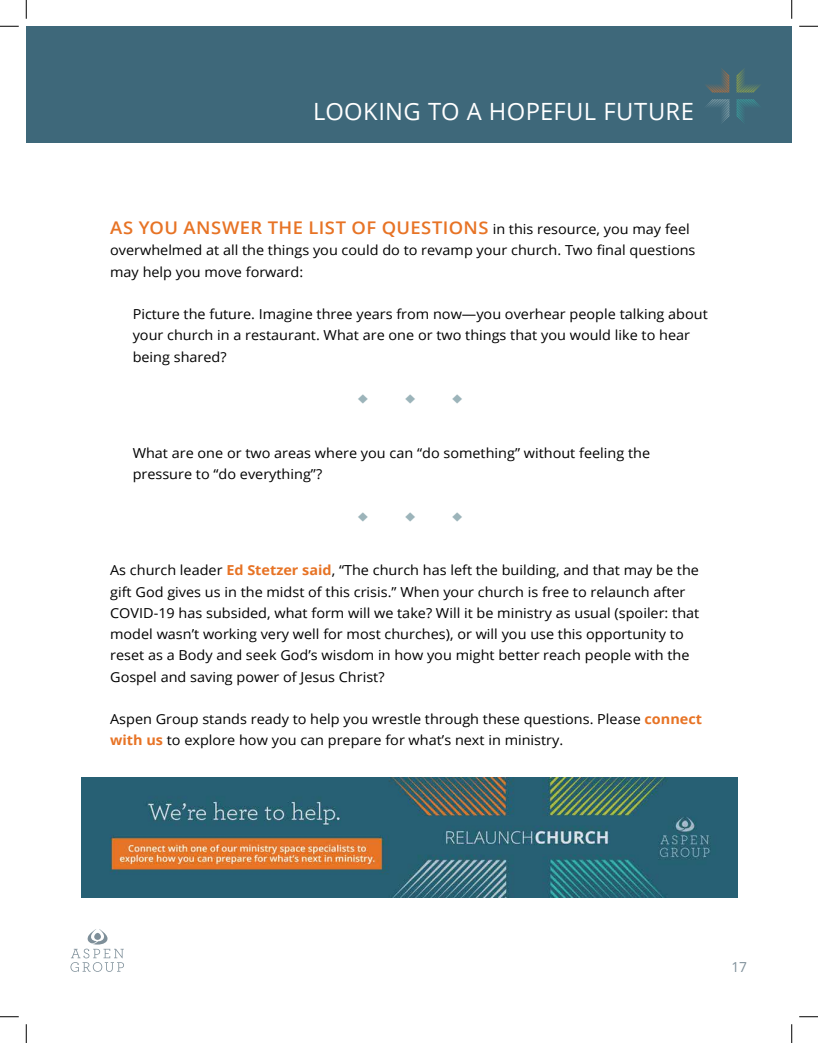
<style>
.page{position:relative;width:818px;height:1043px;background:#fff}
.page>*{position:absolute;margin:0;border:0;box-sizing:border-box;transform-origin:0 0}
.t1{font:23.75px "Open Sans";letter-spacing:.015em;color:#fff}
.t2{font:600 17.5px "Open Sans";letter-spacing:.025em;color:#e77325;scale:1.05 1}
.t3{font:13.75px/21.2px "Open Sans";color:#000101;scale:1.05 1}
.t4{font:13.75px "Open Sans";color:#7e8f99}
.s1{font-weight:400;font-size:13.75px;color:#000101}
.s2{font-weight:700;color:#e77325}
</style>
<div class="page">
<svg style="left:70px;top:929px;width:54px;height:42px"></svg>
<div style="left:26px;top:26px;width:765px;height:116px;background:#3e687a"></div>
<svg style="left:736px;top:69px;width:24px;height:23px"></svg>
<svg style="left:706px;top:68px;width:23px;height:24px"></svg>
<svg style="left:706px;top:99px;width:23px;height:24px"></svg>
<svg style="left:736px;top:99px;width:23px;height:24px"></svg>
<img style="left:81px;top:778px;width:656px;height:119px">
<svg style="left:0;top:25px;width:19px;height:2px"></svg>
<svg style="left:799px;top:25px;width:19px;height:2px"></svg>
<svg style="left:0;top:1016px;width:19px;height:1px"></svg>
<svg style="left:799px;top:1016px;width:19px;height:1px"></svg>
<svg style="left:25px;top:0;width:2px;height:19px"></svg>
<svg style="left:25px;top:1024px;width:2px;height:18px"></svg>
<svg style="left:791px;top:0;width:1px;height:19px"></svg>
<svg style="left:791px;top:1024px;width:1px;height:18px"></svg>
<h1 class="t1" style="left:313px;top:95px;width:382px">LOOKING TO A HOPEFUL FUTURE</h1>
<p class="t2" style="left:110px;top:216px;width:553px">AS YOU ANSWER THE LIST OF QUESTIONS <span class="s1">in this resource, you may feel</span></p>
<p class="t3" style="left:110px;top:239px;width:559px">overwhelmed at all the things you could do to revamp your church. Two final questions may help you move forward:</p>
<p class="t3" style="left:133px;top:303px;width:549px">Picture the future. Imagine three years from now—you overhear people talking about your church in a restaurant. What are one or two things that you would like to hear being shared?</p>
<p class="t3" style="left:133px;top:442px;width:494px">What are one or two areas where you can “do something” without feeling the pressure to “do everything”?</p>
<p class="t3" style="left:110px;top:559px;width:562px">As church leader <span class="s2">Ed Stetzer said</span>, “The church has left the building, and that may be the gift God gives us in the midst of this crisis.” When your church is free to relaunch after COVID-19 has subsided, what form will we take? Will it be ministry as usual (spoiler: that model wasn’t working very well for most churches), or will you use this opportunity to reset as a Body and seek God’s wisdom in how you might better reach people with the Gospel and saving power of Jesus Christ?</p>
<p class="t3" style="left:110px;top:708px;width:565px">Aspen Group stands ready to help you wrestle through these questions. Please <span class="s2">connect with us</span> to explore how you can prepare for what’s next in ministry.</p>
<p class="t4" style="left:731px;top:957px;width:17px">17</p>
</div>
